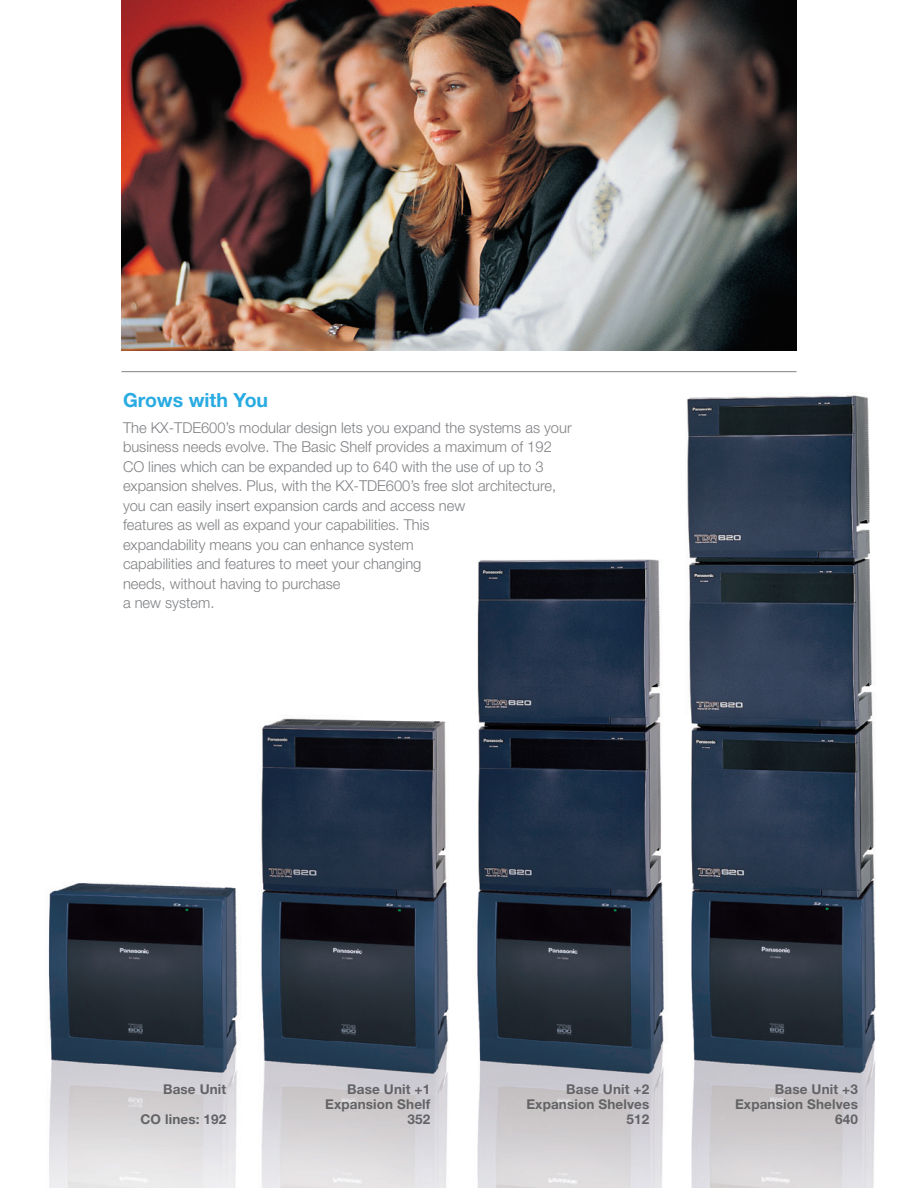
<style>
.page{position:relative;width:918px;height:1188px;background:#fff}
.page>*{position:absolute;margin:0;border:0;box-sizing:border-box;transform-origin:0 0}
.t1{font:700 19.5px "Helvetica Neue";color:#29abe2}
.t2{font:300 15px/19.5px "Helvetica Neue";color:#808285}
.Bullets{font:700 13.5px "Helvetica Neue";letter-spacing:.01em;color:#636366}
</style>
<div class="page">
<img style="left:122px;top:0;width:674px;height:351px">
<img style="left:48px;top:395px;width:828px;height:793px">
<hr style="left:122px;top:371px;width:674px;height:1px;background:#808285">
<p class="t1" style="left:123px;top:388px;width:147px">Grows with You</p>
<p class="t2" style="left:123px;top:418px;width:450px">The KX-TDE600’s modular design lets you expand the systems as your business needs evolve. The Basic Shelf provides a maximum of 192<br>CO lines which can be expanded up to 640 with the use of up to 3 expansion shelves. Plus, with the KX-TDE600’s free slot architecture, you can easily insert expansion cards and access new<br>features as well as expand your capabilities. This<br>expandability means you can enhance system<br>capabilities and features to meet your changing<br>needs, without having to purchase<br>a new system.</p>
<p class="Bullets" style="left:163px;top:1081px;width:65px">Base Unit</p>
<p class="Bullets" style="left:347px;top:1081px;width:85px">Base Unit +1</p>
<p class="Bullets" style="left:566px;top:1081px;width:85px">Base Unit +2</p>
<p class="Bullets" style="left:775px;top:1081px;width:85px">Base Unit +3</p>
<p class="Bullets" style="left:325px;top:1096px;width:107px">Expansion Shelf</p>
<p class="Bullets" style="left:526px;top:1096px;width:124px">Expansion Shelves</p>
<p class="Bullets" style="left:735px;top:1096px;width:124px">Expansion Shelves</p>
<p class="Bullets" style="left:140px;top:1111px;width:87px">CO lines: 192</p>
<p class="Bullets" style="left:408px;top:1111px;width:24px">352</p>
<p class="Bullets" style="left:627px;top:1111px;width:24px">512</p>
<p class="Bullets" style="left:835px;top:1111px;width:24px">640</p>
</div>
